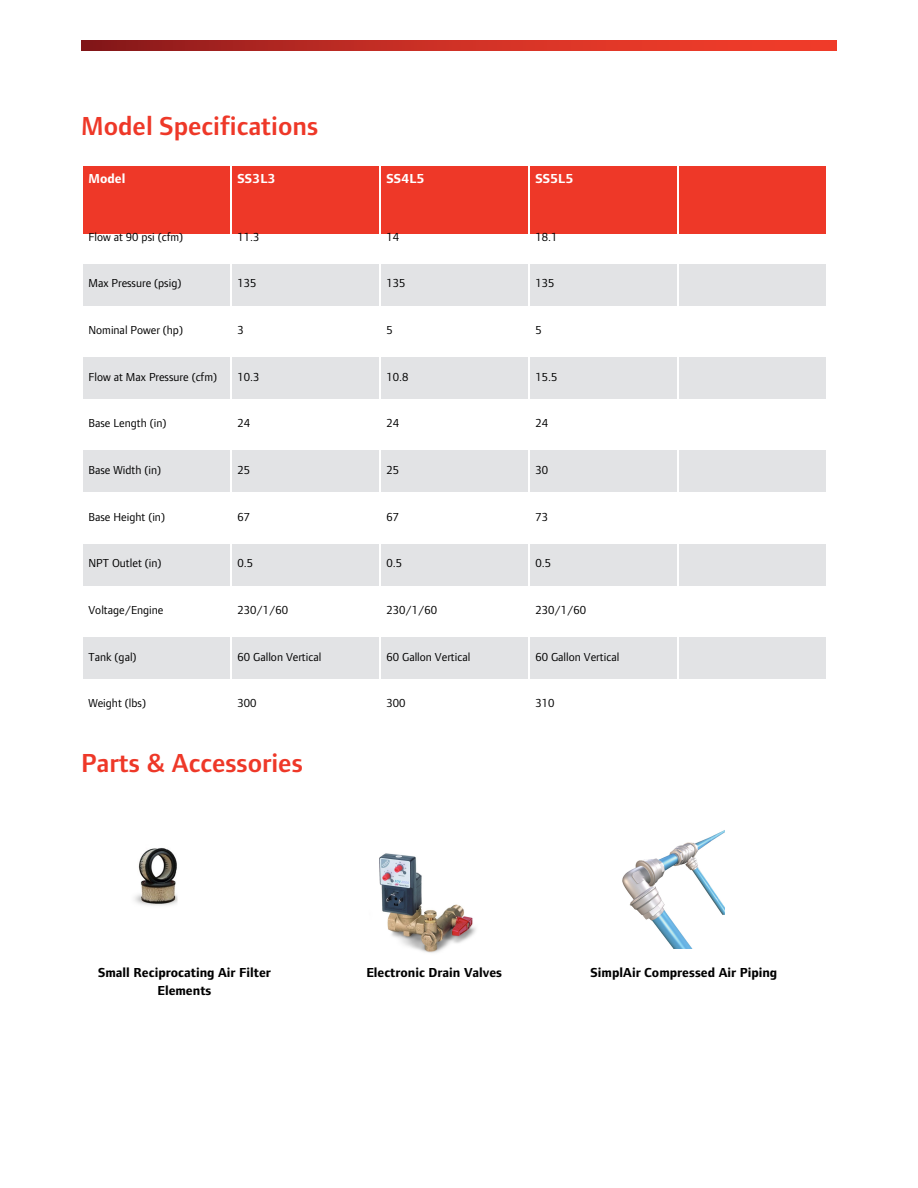
<style>
.page{position:relative;width:918px;height:1188px;background:#fff}
.page>*{position:absolute;margin:0;border:0;box-sizing:border-box;transform-origin:0 0}
.t1{font:600 27px "Foundry Form Sans";color:#ee3828}
.t2{font:700 13.5px/17.5px "Foundry Form Sans";color:#000;text-align:center}
.t3{font:700 13.5px "Foundry Form Sans";color:#fff}
.t4{font:12px "Foundry Form Sans";color:#000}
</style>
<div class="page">
<svg style="left:81px;top:40px;width:756px;height:11px;background:#c72e24"></svg>
<div style="left:83px;top:166px;width:147px;height:68px;background:#ee3828"></div>
<div style="left:232px;top:166px;width:147px;height:68px;background:#ee3828"></div>
<div style="left:381px;top:166px;width:147px;height:68px;background:#ee3828"></div>
<div style="left:530px;top:166px;width:147px;height:68px;background:#ee3828"></div>
<div style="left:679px;top:166px;width:147px;height:68px;background:#ee3828"></div>
<div style="left:83px;top:264px;width:147px;height:41px;background:#e2e3e5"></div>
<div style="left:232px;top:264px;width:147px;height:41px;background:#e2e3e5"></div>
<div style="left:381px;top:264px;width:147px;height:41px;background:#e2e3e5"></div>
<div style="left:530px;top:264px;width:147px;height:41px;background:#e2e3e5"></div>
<div style="left:679px;top:264px;width:147px;height:41px;background:#e2e3e5"></div>
<div style="left:83px;top:357px;width:147px;height:42px;background:#e2e3e5"></div>
<div style="left:232px;top:357px;width:147px;height:42px;background:#e2e3e5"></div>
<div style="left:381px;top:357px;width:147px;height:42px;background:#e2e3e5"></div>
<div style="left:530px;top:357px;width:147px;height:42px;background:#e2e3e5"></div>
<div style="left:679px;top:357px;width:147px;height:42px;background:#e2e3e5"></div>
<div style="left:83px;top:450px;width:147px;height:42px;background:#e2e3e5"></div>
<div style="left:232px;top:450px;width:147px;height:42px;background:#e2e3e5"></div>
<div style="left:381px;top:450px;width:147px;height:42px;background:#e2e3e5"></div>
<div style="left:530px;top:450px;width:147px;height:42px;background:#e2e3e5"></div>
<div style="left:679px;top:450px;width:147px;height:42px;background:#e2e3e5"></div>
<div style="left:83px;top:544px;width:147px;height:41px;background:#e2e3e5"></div>
<div style="left:232px;top:544px;width:147px;height:41px;background:#e2e3e5"></div>
<div style="left:381px;top:544px;width:147px;height:41px;background:#e2e3e5"></div>
<div style="left:530px;top:544px;width:147px;height:41px;background:#e2e3e5"></div>
<div style="left:679px;top:544px;width:147px;height:41px;background:#e2e3e5"></div>
<div style="left:83px;top:637px;width:147px;height:42px;background:#e2e3e5"></div>
<div style="left:232px;top:637px;width:147px;height:42px;background:#e2e3e5"></div>
<div style="left:381px;top:637px;width:147px;height:42px;background:#e2e3e5"></div>
<div style="left:530px;top:637px;width:147px;height:42px;background:#e2e3e5"></div>
<div style="left:679px;top:637px;width:147px;height:42px;background:#e2e3e5"></div>
<img style="left:134px;top:848px;width:44px;height:58px">
<img style="left:379px;top:853px;width:97px;height:100px">
<img style="left:622px;top:830px;width:103px;height:119px">
<h1 class="t1" style="left:81px;top:111px;width:239px">Model Specifications</h1>
<p class="t3" style="left:88px;top:171px;width:38px">Model</p>
<p class="t3" style="left:237px;top:171px;width:40px">SS3L3</p>
<p class="t3" style="left:386px;top:171px;width:40px">SS4L5</p>
<p class="t3" style="left:535px;top:171px;width:40px">SS5L5</p>
<p class="t4" style="left:88px;top:230px;width:96px">Flow at 90 psi (cfm)</p>
<p class="t4" style="left:237px;top:230px;width:24px">11.3</p>
<p class="t4" style="left:386px;top:230px;width:14px">14</p>
<p class="t4" style="left:535px;top:230px;width:24px">18.1</p>
<p class="t4" style="left:88px;top:277px;width:94px">Max Pressure (psig)</p>
<p class="t4" style="left:237px;top:277px;width:21px">135</p>
<p class="t4" style="left:386px;top:277px;width:21px">135</p>
<p class="t4" style="left:535px;top:277px;width:21px">135</p>
<p class="t4" style="left:88px;top:323px;width:96px">Nominal Power (hp)</p>
<p class="t4" style="left:237px;top:323px;width:8px">3</p>
<p class="t4" style="left:386px;top:323px;width:8px">5</p>
<p class="t4" style="left:535px;top:323px;width:8px">5</p>
<p class="t4" style="left:88px;top:370px;width:130px">Flow at Max Pressure (cfm)</p>
<p class="t4" style="left:237px;top:370px;width:24px">10.3</p>
<p class="t4" style="left:386px;top:370px;width:24px">10.8</p>
<p class="t4" style="left:535px;top:370px;width:24px">15.5</p>
<p class="t4" style="left:88px;top:417px;width:79px">Base Length (in)</p>
<p class="t4" style="left:237px;top:417px;width:14px">24</p>
<p class="t4" style="left:386px;top:417px;width:14px">24</p>
<p class="t4" style="left:535px;top:417px;width:14px">24</p>
<p class="t4" style="left:88px;top:463px;width:74px">Base Width (in)</p>
<p class="t4" style="left:237px;top:463px;width:14px">25</p>
<p class="t4" style="left:386px;top:463px;width:14px">25</p>
<p class="t4" style="left:535px;top:463px;width:14px">30</p>
<p class="t4" style="left:88px;top:510px;width:78px">Base Height (in)</p>
<p class="t4" style="left:237px;top:510px;width:14px">67</p>
<p class="t4" style="left:386px;top:510px;width:14px">67</p>
<p class="t4" style="left:535px;top:510px;width:14px">73</p>
<p class="t4" style="left:88px;top:557px;width:75px">NPT Outlet (in)</p>
<p class="t4" style="left:237px;top:557px;width:17px">0.5</p>
<p class="t4" style="left:386px;top:557px;width:17px">0.5</p>
<p class="t4" style="left:535px;top:557px;width:17px">0.5</p>
<p class="t4" style="left:88px;top:603px;width:76px">Voltage/Engine</p>
<p class="t4" style="left:237px;top:603px;width:52px">230/1/60</p>
<p class="t4" style="left:386px;top:603px;width:52px">230/1/60</p>
<p class="t4" style="left:535px;top:603px;width:52px">230/1/60</p>
<p class="t4" style="left:88px;top:650px;width:50px">Tank (gal)</p>
<p class="t4" style="left:237px;top:650px;width:85px">60 Gallon Vertical</p>
<p class="t4" style="left:386px;top:650px;width:85px">60 Gallon Vertical</p>
<p class="t4" style="left:535px;top:650px;width:85px">60 Gallon Vertical</p>
<p class="t4" style="left:88px;top:697px;width:59px">Weight (lbs)</p>
<p class="t4" style="left:237px;top:697px;width:21px">300</p>
<p class="t4" style="left:386px;top:697px;width:21px">300</p>
<p class="t4" style="left:535px;top:697px;width:21px">310</p>
<h1 class="t1" style="left:81px;top:747px;width:223px">Parts &amp; Accessories</h1>
<p class="t2" style="left:98px;top:964px;width:174px">Small Reciprocating Air Filter<br>Elements</p>
<p class="t2" style="left:366px;top:964px;width:137px">Electronic Drain Valves</p>
<p class="t2" style="left:591px;top:964px;width:188px">SimplAir Compressed Air Piping</p>
</div>
